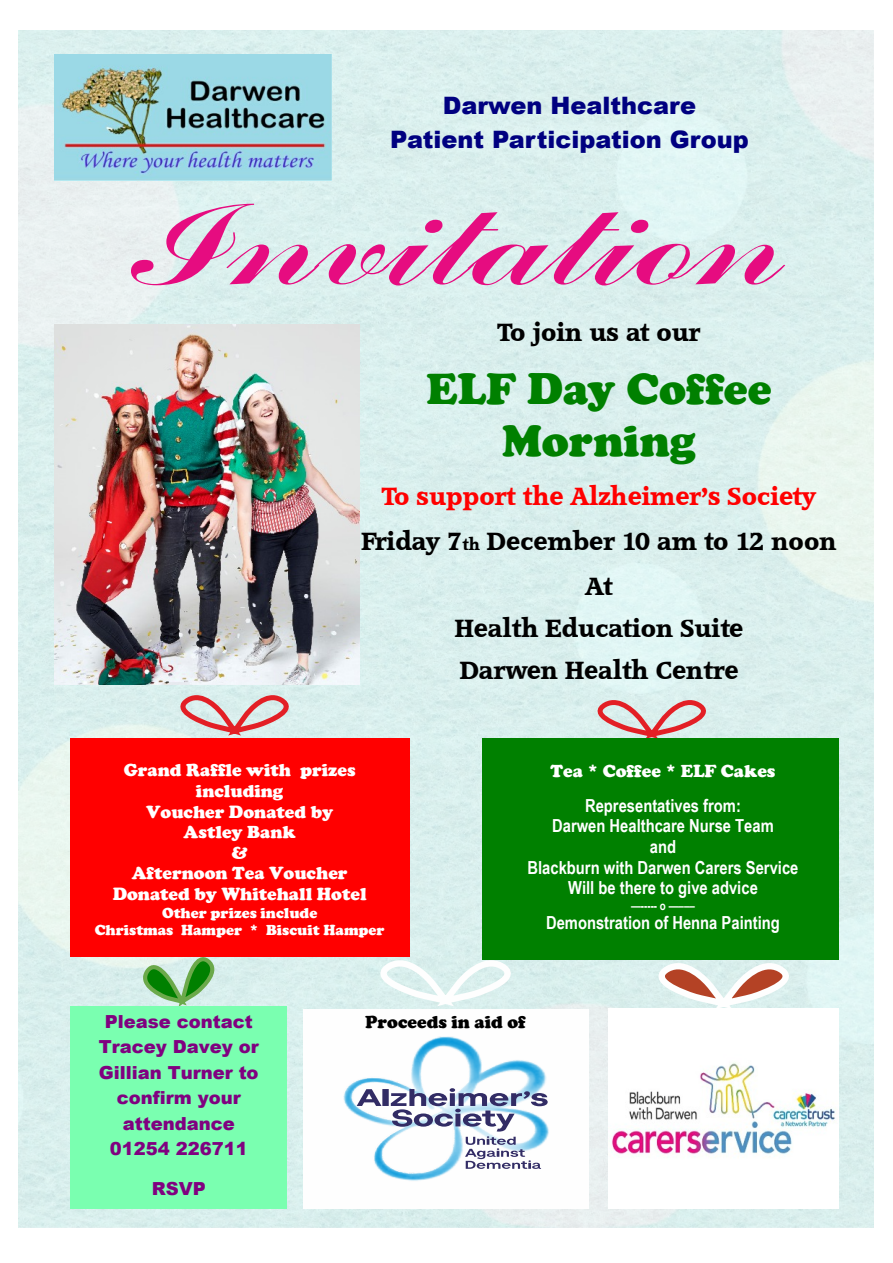
<style>
.page{position:relative;width:893px;height:1263px;background:#fff}
.page>*{position:absolute;margin:0;border:0;box-sizing:border-box;transform-origin:0 0}
.t1{font:114.6px "Handscript SF";color:#e60c80;scale:1.48 1}
.t2{font:900 45px/51.6px "Cooper";color:#008000;text-align:center}
.t3{font:24px/45.3px "Accord SF Bold";color:#f00;text-align:center}
.t4{font:24px/41.7px "Accord SF Bold";color:#000}
.t5{font:900 24px/33.9px "Arial";color:#000080;text-align:center}
.t6{font:700 18px/20.7px "Arial Narrow";color:#fff;text-align:center}
.t7{font:900 18px/20.7px "Cooper";color:#fff;text-align:center}
.t8{font:900 18px/25.5px "Arial";color:#800080;text-align:center}
.t9{font:900 18px "Cooper";color:#000}
.t10{font:900 15px/17.1px "Cooper";color:#fff;text-align:center}
.t11{font:700 12px "Arial Narrow";color:#fff}
.s1{color:#000}
.s2{font-size:15.6px;color:#000}
</style>
<div class="page">
<img style="left:18px;top:30px;width:855px;height:1197px">
<svg style="left:648px;top:960px;width:152px;height:49px"></svg>
<img style="left:54px;top:325px;width:305px;height:359px">
<img style="left:54px;top:54px;width:278px;height:127px">
<svg style="left:138px;top:957px;width:82px;height:49px;background:#93c896"></svg>
<div style="left:71px;top:1006px;width:216px;height:203px;background:#7affb0"></div>
<div style="left:304px;top:1010px;width:285px;height:199px;background:#fefefe"></div>
<img style="left:344px;top:1037px;width:205px;height:144px">
<svg style="left:357px;top:1089px;width:24px;height:17px"></svg>
<div style="left:382px;top:1089px;width:7px;height:17px;background:#322c65"></div>
<svg style="left:391px;top:1088px;width:157px;height:81px"></svg>
<svg style="left:370px;top:948px;width:152px;height:62px"></svg>
<img style="left:608px;top:1009px;width:231px;height:200px">
<div style="left:70px;top:738px;width:339px;height:219px;background:#f00"></div>
<svg style="left:588px;top:690px;width:127px;height:49px;background:#d7c3c0"></svg>
<div style="left:482px;top:739px;width:357px;height:221px;background:#008000"></div>
<svg style="left:171px;top:685px;width:127px;height:53px;background:#dac6c6"></svg>
<h3 class="t5" style="left:390px;top:91px;width:360px">Darwen Healthcare<br>Patient Participation Group</h3>
<h1 class="t1" style="left:131px;top:183px;width:441px">Invitation</h1>
<h3 class="t4" style="left:498px;top:313px;width:204px">To join us at our</h3>
<h2 class="t2" style="left:426px;top:368px;width:346px">ELF Day Coffee<br>Morning</h2>
<h3 class="t3" style="left:362px;top:475px;width:476px">To support the Alzheimer’s Society<br><span class="s1">Friday 7</span><span class="s2">th</span> <span class="s1">December 10 am to 12 noon<br>At</span></h3>
<h3 class="t4" style="left:455px;top:609px;width:290px">Health Education Suite<br>Darwen Health Centre</h3>
<p class="t7" style="left:113px;top:761px;width:255px">Grand Raffle with prizes including<br>Voucher Donated by<br>Astley Bank<br>&amp;<br>Afternoon Tea Voucher<br>Donated by Whitehall Hotel</p>
<p class="t10" style="left:95px;top:906px;width:291px">Other prizes include<br>Christmas Hamper * Biscuit Hamper</p>
<p class="t7" style="left:550px;top:762px;width:226px">Tea * Coffee * ELF Cakes</p>
<p class="t6" style="left:527px;top:797px;width:272px">Representatives from:<br>Darwen Healthcare Nurse Team<br>and<br>Blackburn with Darwen Carers Service<br>Will be there to give advice</p>
<p class="t11" style="left:631px;top:901px;width:65px">—----- o —–––</p>
<p class="t6" style="left:546px;top:914px;width:235px">Demonstration of Henna Painting</p>
<p class="t8" style="left:99px;top:1011px;width:161px">Please contact<br>Tracey Davey or<br>Gillian Turner to confirm your attendance<br>01254 226711</p>
<p class="t8" style="left:152px;top:1178px;width:56px">RSVP</p>
<p class="t9" style="left:365px;top:1016px;width:162px">Proceeds in aid of</p>
</div>
